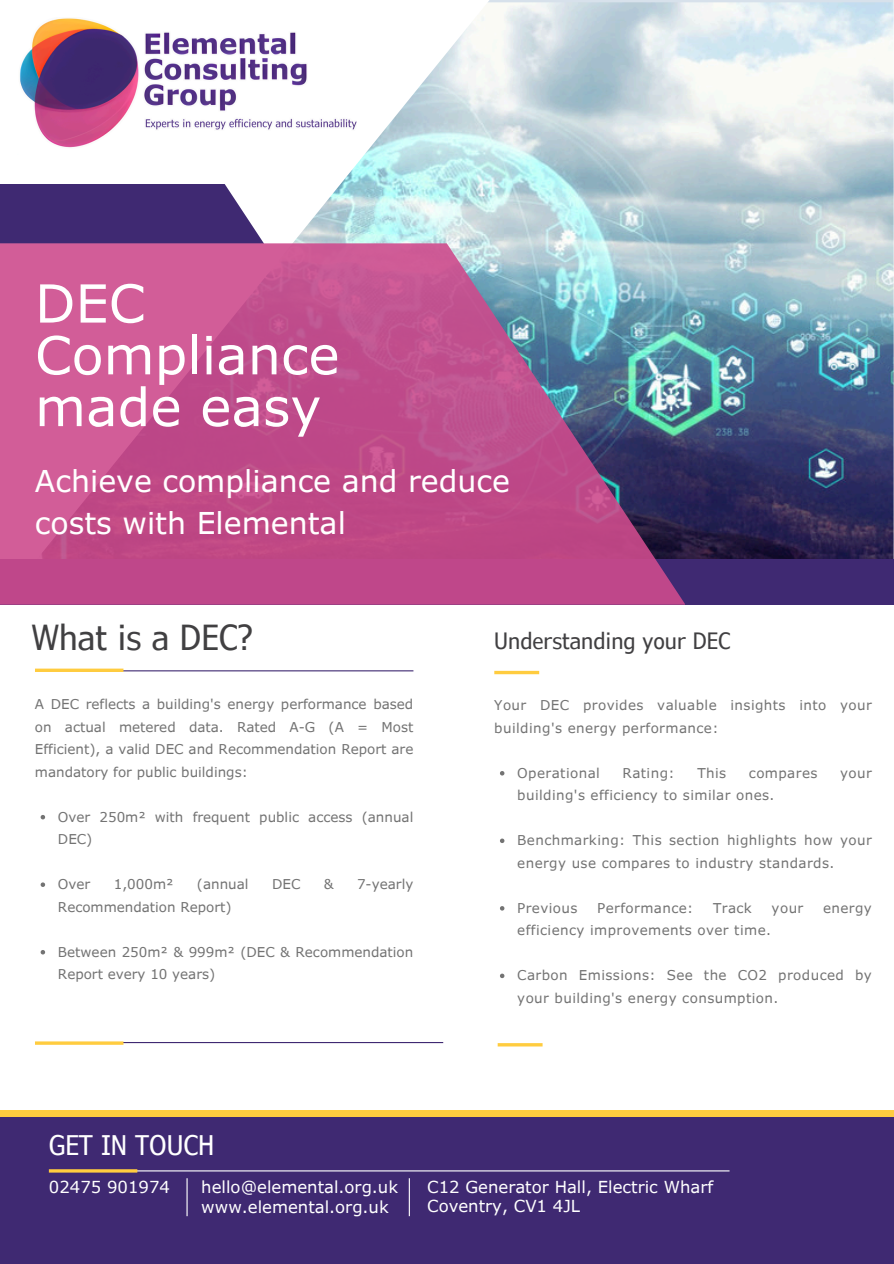
<style>
.page{position:relative;width:894px;height:1264px;background:#fff}
.page>*{position:absolute;margin:0;border:0;box-sizing:border-box;transform-origin:0 0}
.t1{font:52.5px/51.8px "Verdana Pro";color:#fff}
.t2{font:condensed 34.5px "Verdana Pro";color:#414042}
.t3{font:30px/41.7px "Verdana Pro";color:#fff}
.t4{font:condensed 27px "Verdana Pro";color:#fff}
.t5{font:condensed 22.5px "Verdana Pro";color:#414042}
.t6{font:16.5px "Verdana Pro";color:#fff}
.t7{font:13.5px/22.5px "Verdana Pro";letter-spacing:.03em;color:#737373}
.t8{font:13.5px/22.5px "Verdana Pro";color:#737373}
</style>
<div class="page">
<img style="left:293px;top:0;width:600px;height:558px">
<svg style="left:0;top:184px;width:264px;height:59px;background:#4c387c"></svg>
<div style="left:0;top:558px;width:893px;height:46px;background:#3f2972"></div>
<svg style="left:0;top:243px;width:684px;height:361px;background:#b45a91"></svg>
<div style="left:0;top:1113px;width:893px;height:150px;background:#3f2972"></div>
<div style="left:0;top:1109px;width:893px;height:7px;background:#ffcc3f"></div>
<hr style="left:81px;top:670px;width:332px;height:1px;background:#3f2972">
<hr style="left:67px;top:1041px;width:376px;height:2px;background:#3f2972">
<svg style="left:35px;top:668px;width:88px;height:4px"></svg>
<hr style="left:35px;top:1041px;width:88px;height:3px;background:#ffcc3f">
<hr style="left:494px;top:671px;width:45px;height:3px;background:#ffcc3f">
<hr style="left:497px;top:1043px;width:45px;height:3px;background:#ffcc3f">
<hr style="left:51px;top:1170px;width:678px;height:1px;background:#fff">
<hr style="left:49px;top:1169px;width:88px;height:3px;background:#ffcc3f">
<hr style="left:186px;top:1178px;width:1px;height:38px;background:#fff">
<hr style="left:408px;top:1178px;width:2px;height:38px;background:#fff">
<img style="left:20px;top:18px;width:336px;height:136px">
<svg style="left:41px;top:815px;width:4px;height:4px"></svg>
<svg style="left:41px;top:882px;width:4px;height:5px"></svg>
<svg style="left:41px;top:950px;width:4px;height:4px"></svg>
<svg style="left:500px;top:771px;width:4px;height:4px"></svg>
<svg style="left:500px;top:838px;width:4px;height:5px"></svg>
<svg style="left:500px;top:906px;width:4px;height:4px"></svg>
<svg style="left:500px;top:973px;width:4px;height:5px"></svg>
<h2 class="t1" style="left:35px;top:276px;width:306px">DEC<br>Compliance made easy</h2>
<h6 class="t3" style="left:35px;top:459px;width:476px">Achieve compliance and reduce costs with Elemental</h6>
<h5 class="t2" style="left:31px;top:615px;width:223px">What is a DEC?</h5>
<p class="t7" style="left:35px;top:692px;width:380px;text-align:justify">A DEC reflects a building's energy performance based on actual metered data. Rated A-G (A = Most Efficient), a valid DEC and Recommendation Report are mandatory for public buildings:</p>
<p class="t8" style="left:58px;top:805px;width:357px">Over 250m² with frequent public access (annual<br>DEC)</p>
<p class="t7" style="left:58px;top:872px;width:34px">Over</p>
<p class="t7" style="left:114px;top:872px;width:61px">1,000m²</p>
<p class="t7" style="left:197px;top:872px;width:53px">(annual</p>
<p class="t7" style="left:272px;top:872px;width:30px">DEC</p>
<p class="t7" style="left:324px;top:872px;width:11px">&amp;</p>
<p class="t7" style="left:357px;top:872px;width:58px">7-yearly</p>
<p class="t8" style="left:58px;top:895px;width:175px">Recommendation Report)</p>
<p class="t8" style="left:58px;top:940px;width:357px">Between 250m² &amp; 999m² (DEC &amp; Recommendation<br>Report every 10 years)</p>
<p class="t5" style="left:494px;top:626px;width:237px">Understanding your DEC</p>
<p class="t7" style="left:494px;top:693px;width:379px">Your DEC provides valuable insights into your building's energy performance:</p>
<p class="t7" style="left:517px;top:761px;width:84px">Operational</p>
<p class="t7" style="left:622px;top:761px;width:54px">Rating:</p>
<p class="t7" style="left:697px;top:761px;width:30px">This</p>
<p class="t7" style="left:748px;top:761px;width:70px">compares</p>
<p class="t7" style="left:839px;top:761px;width:33px">your</p>
<p class="t7" style="left:517px;top:783px;width:259px">building's efficiency to similar ones.</p>
<p class="t7" style="left:517px;top:828px;width:356px">Benchmarking: This section highlights how your energy use compares to industry standards.</p>
<p class="t7" style="left:517px;top:896px;width:62px">Previous</p>
<p class="t7" style="left:597px;top:896px;width:98px">Performance:</p>
<p class="t7" style="left:713px;top:896px;width:40px">Track</p>
<p class="t7" style="left:771px;top:896px;width:33px">your</p>
<p class="t7" style="left:822px;top:896px;width:50px">energy</p>
<p class="t7" style="left:517px;top:918px;width:255px">efficiency improvements over time.</p>
<h3 class="t7" style="left:517px;top:963px;width:356px">Carbon Emissions: See the CO2 produced by your building's energy consumption.</h3>
<h6 class="t4" style="left:49px;top:1127px;width:167px">GET IN TOUCH</h6>
<p class="t6" style="left:49px;top:1176px;width:123px">02475 901974</p>
<h1 class="t6" style="left:201px;top:1176px;width:198px">hello@elemental.org.uk</h1>
<h6 class="t6" style="left:427px;top:1176px;width:287px">C12 Generator Hall, Electric Wharf</h6>
<h6 class="t6" style="left:201px;top:1196px;width:189px">www.elemental.org.uk</h6>
<h6 class="t6" style="left:427px;top:1195px;width:154px">Coventry, CV1 4JL</h6>
</div>
